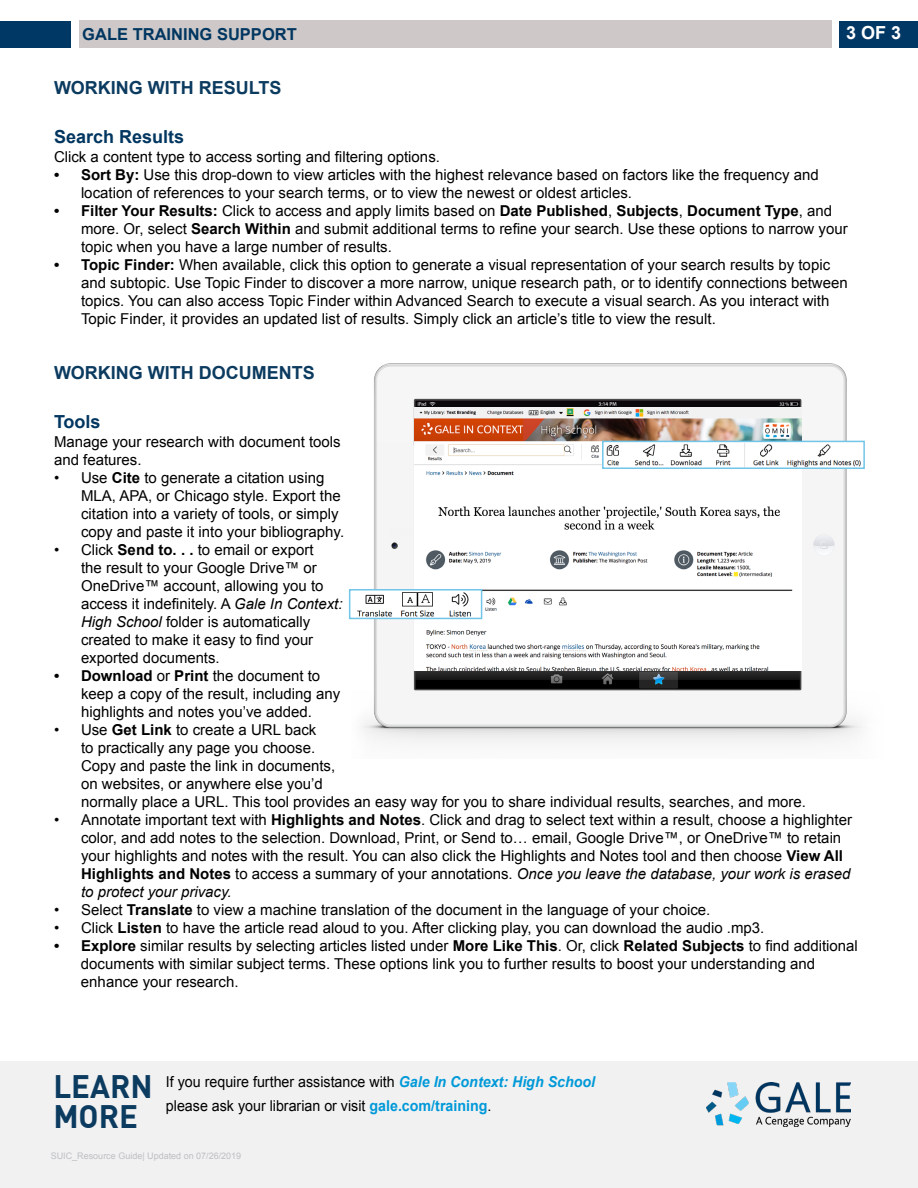
<style>
.page{position:relative;width:918px;height:1188px;background:#fff}
.page>*{position:absolute;margin:0;border:0;box-sizing:border-box;transform-origin:0 0}
.t1{font:700 31.8px/29.7px "DIN Offc";color:#0c3b60}
.Section_Header{font:700 18px "Arial";color:#0c3b60}
.feature_header{font:700 18px "Arial";color:#003660}
.t2{font:700 18px "Arial";color:#fff}
.t3{font:700 16.5px "Arial";color:#003660}
.copy{font:15px/18px "Arial";color:#000}
.copy-2{font:15px "Arial";color:#000;scale:.95 1}
.t4{font:9px "Arial";color:#bcbec0}
.s1{font-weight:700}
.s2{font-style:italic}
.s3{font-weight:700;font-style:italic;color:#0099d8}
.s4{font-weight:700;color:#0099d8}
</style>
<div class="page">
<img style="left:351px;top:363px;width:514px;height:380px">
<div style="left:0;top:1062px;width:918px;height:126px;background:#f1f1f2"></div>
<img style="left:706px;top:1083px;width:145px;height:43px">
<div style="left:79px;top:21px;width:753px;height:27px;background:#cec9c8"></div>
<div style="left:0;top:21px;width:70px;height:27px;background:#003865"></div>
<div style="left:840px;top:21px;width:78px;height:27px;background:#003865"></div>
<img style="left:414px;top:408px;width:387px;height:263px">
<img style="left:605px;top:444px;width:257px;height:22px">
<div style="left:602px;top:441px;width:263px;height:28px;border:2px solid #71c5e8"></div>
<img style="left:352px;top:592px;width:127px;height:24px">
<div style="left:349px;top:589px;width:133px;height:30px;border:2px solid #71c5e8"></div>
<p class="t3" style="left:82px;top:23px;width:216px">GALE TRAINING SUPPORT</p>
<p class="t2" style="left:846px;top:21px;width:57px">3 OF 3</p>
<p class="Section_Header" style="left:54px;top:76px;width:229px">WORKING WITH RESULTS</p>
<p class="feature_header" style="left:54px;top:125px;width:132px">Search Results</p>
<p class="copy" style="left:54px;top:148px;width:388px">Click a content type to access sorting and filtering options.</p>
<p class="copy" style="left:81px;top:166px;width:739px;text-indent:-27px"><span class="s1">• Sort By:</span> Use this drop-down to view articles with the highest relevance based on factors like the frequency and location of references to your search terms, or to view the newest or oldest articles.</p>
<p class="copy" style="left:81px;top:202px;width:768px;text-indent:-27px"><span class="s1">• Filter Your Results:</span> Click to access and apply limits based on <span class="s1">Date Published</span>, <span class="s1">Subjects</span>, <span class="s1">Document Type</span>, and more. Or, select <span class="s1">Search Within</span> and submit additional terms to refine your search. Use these options to narrow your topic when you have a large number of results.</p>
<p class="copy" style="left:81px;top:256px;width:768px;text-indent:-27px"><span class="s1">• Topic Finder:</span> When available, click this option to generate a visual representation of your search results by topic and subtopic. Use Topic Finder to discover a more narrow, unique research path, or to identify connections between topics. You can also access Topic Finder within Advanced Search to execute a visual search. As you interact with Topic Finder, it provides an updated list of results. Simply click an article’s title to view the result.</p>
<p class="Section_Header" style="left:54px;top:361px;width:262px">WORKING WITH DOCUMENTS</p>
<p class="feature_header" style="left:54px;top:410px;width:48px">Tools</p>
<p class="copy" style="left:54px;top:433px;width:288px">Manage your research with document tools and features.</p>
<p class="copy" style="left:81px;top:469px;width:265px;text-indent:-27px">• Use <span class="s1">Cite</span> to generate a citation using MLA, APA, or Chicago style. Export the citation into a variety of tools, or simply copy and paste it into your bibliography.</p>
<p class="copy" style="left:81px;top:541px;width:263px;text-indent:-27px">• Click <span class="s1">Send to. . .</span> to email or export<br>the result to your Google Drive™ or OneDrive™ account, allowing you to access it indefinitely. A <span class="s2">Gale In Context:<br>High School</span> folder is automatically created to make it easy to find your exported documents.</p>
<p class="copy" style="left:81px;top:667px;width:261px;text-indent:-27px"><span class="s1">• Download</span> or <span class="s1">Print</span> the document to keep a copy of the result, including any highlights and notes you’ve added.</p>
<p class="copy" style="left:81px;top:721px;width:727px;text-indent:-27px">• Use <span class="s1">Get Link</span> to create a URL back<br>to practically any page you choose.<br>Copy and paste the link in documents,<br>on websites, or anywhere else you’d<br>normally place a URL. This tool provides an easy way for you to share individual results, searches, and more.</p>
<p class="copy" style="left:81px;top:811px;width:773px;text-indent:-27px">• Annotate important text with <span class="s1">Highlights and Notes</span>. Click and drag to select text within a result, choose a highlighter color, and add notes to the selection. Download, Print, or Send to… email, Google Drive™, or OneDrive™ to retain your highlights and notes with the result. You can also click the Highlights and Notes tool and then choose <span class="s1">View All Highlights and Notes</span> to access a summary of your annotations. <span class="s2">Once you leave the database, your work is erased to protect your privacy.</span></p>
<p class="copy" style="left:54px;top:901px;width:658px">• Select <span class="s1">Translate</span> to view a machine translation of the document in the language of your choice.</p>
<p class="copy" style="left:54px;top:919px;width:712px">• Click <span class="s1">Listen</span> to have the article read aloud to you. After clicking play, you can download the audio .mp3.</p>
<p class="copy" style="left:81px;top:937px;width:778px;text-indent:-27px"><span class="s1">• Explore</span> similar results by selecting articles listed under <span class="s1">More Like This</span>. Or, click <span class="s1">Related Subjects</span> to find additional documents with similar subject terms. These options link you to further results to boost your understanding and enhance your research.</p>
<h1 class="t1" style="left:53px;top:1072px;width:101px">LEARN<br>MORE</h1>
<p class="copy-2" style="left:166px;top:1072px;width:453px">If you require further assistance with <span class="s3">Gale In Context: High School</span></p>
<p class="copy-2" style="left:166px;top:1096px;width:344px">please ask your librarian or visit <span class="s4">gale.com/training</span>.</p>
<p class="t4" style="left:51px;top:1150px;width:192px">SUIC_Resource Guide| Updated on 07/26/2019</p>
</div>
